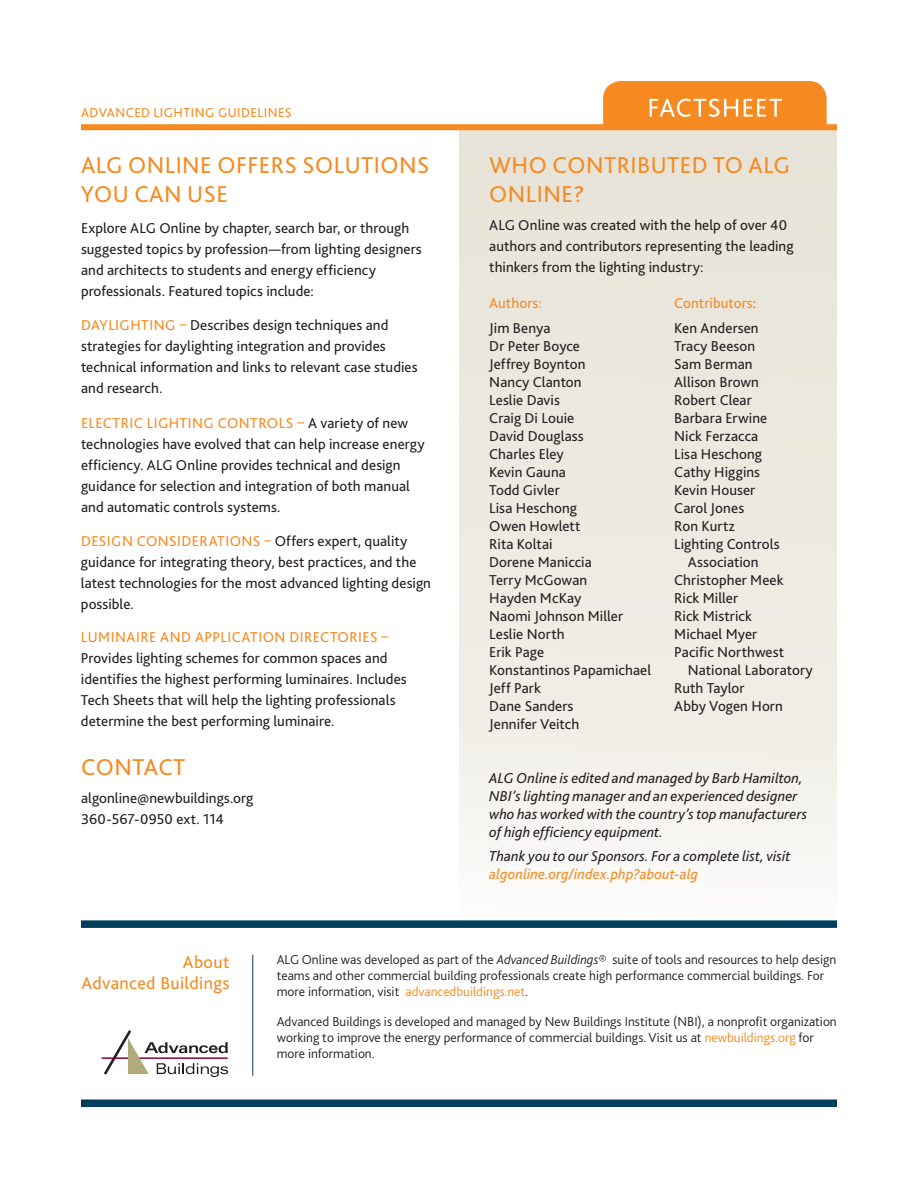
<style>
.page{position:relative;width:918px;height:1188px;background:#fff}
.page>*{position:absolute;margin:0;border:0;box-sizing:border-box;transform-origin:0 0}
.t1{font:24px/28.8px "Bliss 2";letter-spacing:.02em;color:#f68a21}
.t2{font:18px/21.6px "Bliss 2";letter-spacing:.02em;color:#f68a21;text-align:right}
.t3{font:15px/18px "Bliss 2";letter-spacing:.005em;color:#231f20}
.t4{font:italic 15px/18px "Bliss 2";letter-spacing:.005em;color:#231f20}
.t5{font:15px "Bliss 2";letter-spacing:.03em;color:#f68a21}
.t6{font:italic 15px "Bliss 2";letter-spacing:.005em;color:#f68a21}
.t7{font:15px/24.8px "Bliss 2";letter-spacing:.005em;color:#f68a21}
.t8{font:300 13.5px/16.2px "Bliss 2";color:#231f20}
.t9{font:13.5px "Bliss 2";letter-spacing:.035em;color:#f68a21}
.s1{color:#f68a21}
.s2{color:#bc6a28}
.s3{color:#231f20}
.s4{font-style:italic}
</style>
<div class="page">
<div style="left:603px;top:81px;width:224px;height:65px;background:#f68a21;border-radius:18px"></div>
<svg style="left:650px;top:99px;width:132px;height:18px"></svg>
<div style="left:459px;top:125px;width:378px;height:799px;background:linear-gradient(to bottom,#e5e1d4,#f7f6f2)"></div>
<div style="left:81px;top:124px;width:756px;height:6px;background:#f68a21"></div>
<svg style="left:102px;top:1030px;width:126px;height:47px"></svg>
<hr style="left:253px;top:955px;width:1px;height:121px;background:#003e5e">
<div style="left:81px;top:1100px;width:756px;height:7px;background:#003e5e"></div>
<div style="left:81px;top:920px;width:756px;height:8px;background:#003e5e"></div>
<p class="t9" style="left:81px;top:104px;width:211px">Advanced Lighting Guidelines</p>
<h1 class="t1" style="left:81px;top:150px;width:347px">ALG Online offers solutions you can use</h1>
<h1 class="t1" style="left:489px;top:150px;width:78px">WHO CONTRIBUTE</h1>
<h1 class="t1" style="left:692px;top:150px;width:100px">D TO ALG</h1>
<h1 class="t1" style="left:489px;top:179px;width:15px">ONLINE</h1>
<h1 class="t1" style="left:573px;top:179px;width:13px">?</h1>
<p class="t3" style="left:489px;top:214px;width:306px;line-height:21px">ALG Online was created with the help of over 40 authors and contributors representing the leading thinkers from the lighting industry:</p>
<p class="t5" style="left:489px;top:294px;width:54px">Authors:</p>
<p class="t3" style="left:489px;top:319px;width:164px">Jim Benya<br>Dr Peter Boyce<br>Jeffrey Boynton<br>Nancy Clanton<br>Leslie Davis<br>Craig Di Louie<br>David Douglass<br>Charles Eley<br>Kevin Gauna<br>Todd Givler<br>Lisa H eschong<br>Owen H owlett<br>Rita Koltai<br>Dorene Maniccia<br>Terry M cGowan<br>Hayden M cKay<br>Naomi Johnson M iller<br>Leslie N orth<br>Erik Page<br>Konstantinos Papamichael<br>Jeff Park<br>Dane Sanders<br>Jennifer Veitch</p>
<p class="t3" style="left:81px;top:217px;width:342px;line-height:21px">Explore ALG Online by chapter, search bar, or through suggested topics by profession—from lighting designers and architects to students and energy efficiency professionals. Featured topics include:</p>
<p class="t3" style="left:81px;top:314px;width:338px;line-height:21px"><span class="s1">Daylig hting –</span> Describes design techniques and strategies for daylighting integration and provides technical information and links to relevant case studies and research.</p>
<p class="t3" style="left:81px;top:412px;width:346px;line-height:21px"><span class="s1">Electric lig hting controls –</span> A variety of new technologies have evolved that can help increase energy efficiency. ALG Online provides technical and design guidance for selection and integration of both manual and automatic controls systems.</p>
<p class="t5" style="left:81px;top:532px;width:67px">Design CON</p>
<p class="t5" style="left:169px;top:532px;width:33px">SI DERATION</p>
<p class="t7" style="left:674px;top:291px;width:86px">Contributors<span class="s2">:<br></span><span class="s3">Ken Andersen</span></p>
<p class="t3" style="left:674px;top:337px;width:83px">Tracy Beeson</p>
<p class="t3" style="left:674px;top:355px;width:80px">Sam Berman</p>
<p class="t3" style="left:674px;top:373px;width:86px">Allison Brown</p>
<p class="t3" style="left:674px;top:391px;width:79px">Robert Clear</p>
<p class="t3" style="left:674px;top:409px;width:95px">Barbara Erwine</p>
<p class="t3" style="left:674px;top:427px;width:86px">N ick Ferzacca</p>
<p class="t3" style="left:674px;top:445px;width:89px">Lisa H eschong</p>
<p class="t3" style="left:674px;top:463px;width:87px">Cathy H iggins</p>
<p class="t3" style="left:674px;top:481px;width:83px">Kevin H ouser</p>
<p class="t3" style="left:674px;top:499px;width:72px">Carol Jones</p>
<p class="t3" style="left:674px;top:517px;width:62px">Ron Kurtz</p>
<p class="t3" style="left:674px;top:535px;width:107px">Lighting Controls</p>
<p class="t3" style="left:688px;top:553px;width:72px">Association</p>
<p class="t3" style="left:674px;top:571px;width:111px">Christopher Meek</p>
<p class="t3" style="left:674px;top:589px;width:65px">Rick M iller</p>
<p class="t3" style="left:674px;top:607px;width:79px">Rick M istrick</p>
<p class="t3" style="left:674px;top:625px;width:85px">M ichael Myer</p>
<p class="t3" style="left:674px;top:643px;width:112px">Pacific N orthwest</p>
<p class="t3" style="left:688px;top:661px;width:127px">N ational Laboratory</p>
<p class="t3" style="left:674px;top:679px;width:72px">Ruth Taylor</p>
<p class="t3" style="left:674px;top:697px;width:110px">Abby Vogen H orn</p>
<p class="t3" style="left:81px;top:530px;width:352px;line-height:21px;text-indent:172px"><span class="s1">S –</span> Offers expert, quality guidance for integrating theory, best practices, and the latest technologies for the most advanced lighting design possible.</p>
<p class="t5" style="left:81px;top:628px;width:309px">Luminaire and Application Directories –</p>
<p class="t3" style="left:81px;top:647px;width:327px;line-height:21px">Provides lighting schemes for common spaces and identifies the highest performing luminaires. I ncludes Tech Sheets that will help the lighting professionals determine the best performing luminaire.</p>
<h1 class="t1" style="left:81px;top:752px;width:106px">Contact</h1>
<p class="t3" style="left:81px;top:787px;width:174px;line-height:21px">algonline@newbuildings.org<br>360-567-0950 ext. 114</p>
<p class="t4" style="left:489px;top:768px;width:320px">ALG Online is edited and managed by Barb Hamilton, NBI’s lighting manager and an experienced designer who has worked with the country’s top manufacturers of high efficiency equipment.</p>
<p class="t4" style="left:489px;top:847px;width:303px">Thank you to our Sponsors. For a complete list, visit</p>
<p class="t6" style="left:489px;top:865px;width:211px">algonline.org/index.php?about-alg</p>
<p class="t2" style="left:82px;top:951px;width:149px">About<br>Advanced Buildings</p>
<p class="t8" style="left:277px;top:951px;width:561px">ALG Online was developed as part of the <span class="s4">Advanced Buildings®</span> suite of tools and resources to help design teams and other commercial building professionals create high performance commercial buildings. For more information, visit <span class="s1">advancedbuildings.net</span>.</p>
<p class="t8" style="left:277px;top:1013px;width:562px">Advanced Buildings is developed and managed by New Buildings Institute (NBI), a nonprofit organization working to improve the energy performance of commercial buildings. Visit us at <span class="s1">newbuildings.org</span> for more information.</p>
</div>
